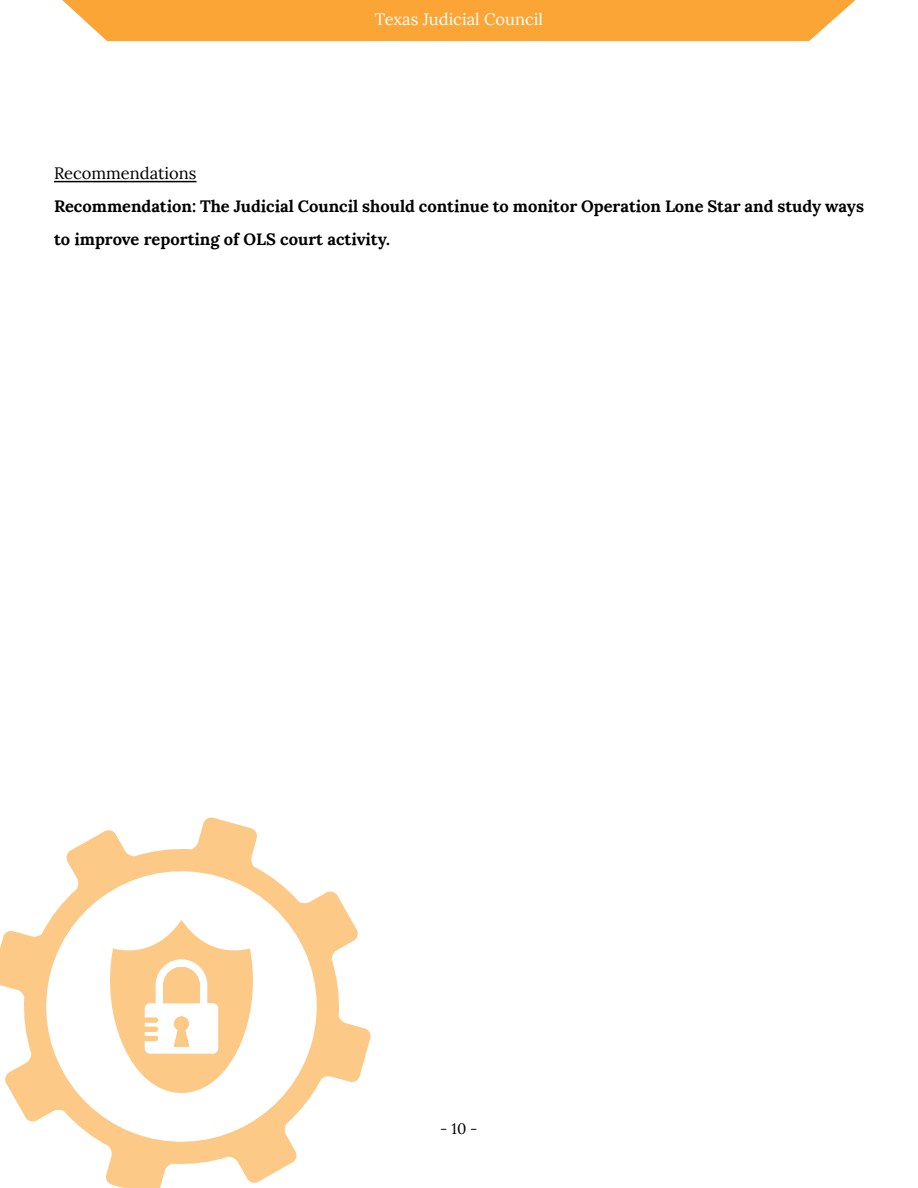
<style>
.page{position:relative;width:918px;height:1188px;background:#fff}
.page>*{position:absolute;margin:0;border:0;box-sizing:border-box;transform-origin:0 0}
.Content{font:700 16.5px/33px "Lora";color:#000}
.t1{font:16.5px "Lora";color:#fff}
.Content-2{font:16.5px "Lora";color:#000}
.t2{font:15px "Lora";color:#000}
</style>
<div class="page">
<div style="left:62px;top:0;width:794px;height:41px;background:#fba536"></div>
<hr style="left:54px;top:181px;width:143px;height:1px;background:#000">
<svg style="left:0;top:817px;width:371px;height:371px"></svg>
<svg style="left:100px;top:920px;width:153px;height:173px"></svg>
<p class="t1" style="left:375px;top:7px;width:170px">Texas Judicial Council</p>
<p class="Content-2" style="left:54px;top:160px;width:144px">Recommendations</p>
<p class="Content" style="left:54px;top:187px;width:812px">Recommendation: The Judicial Council should continue to monitor Operation Lone Star and study ways to improve reporting of OLS court activity.</p>
<p class="t2" style="left:440px;top:1117px;width:39px">- 10 -</p>
</div>
